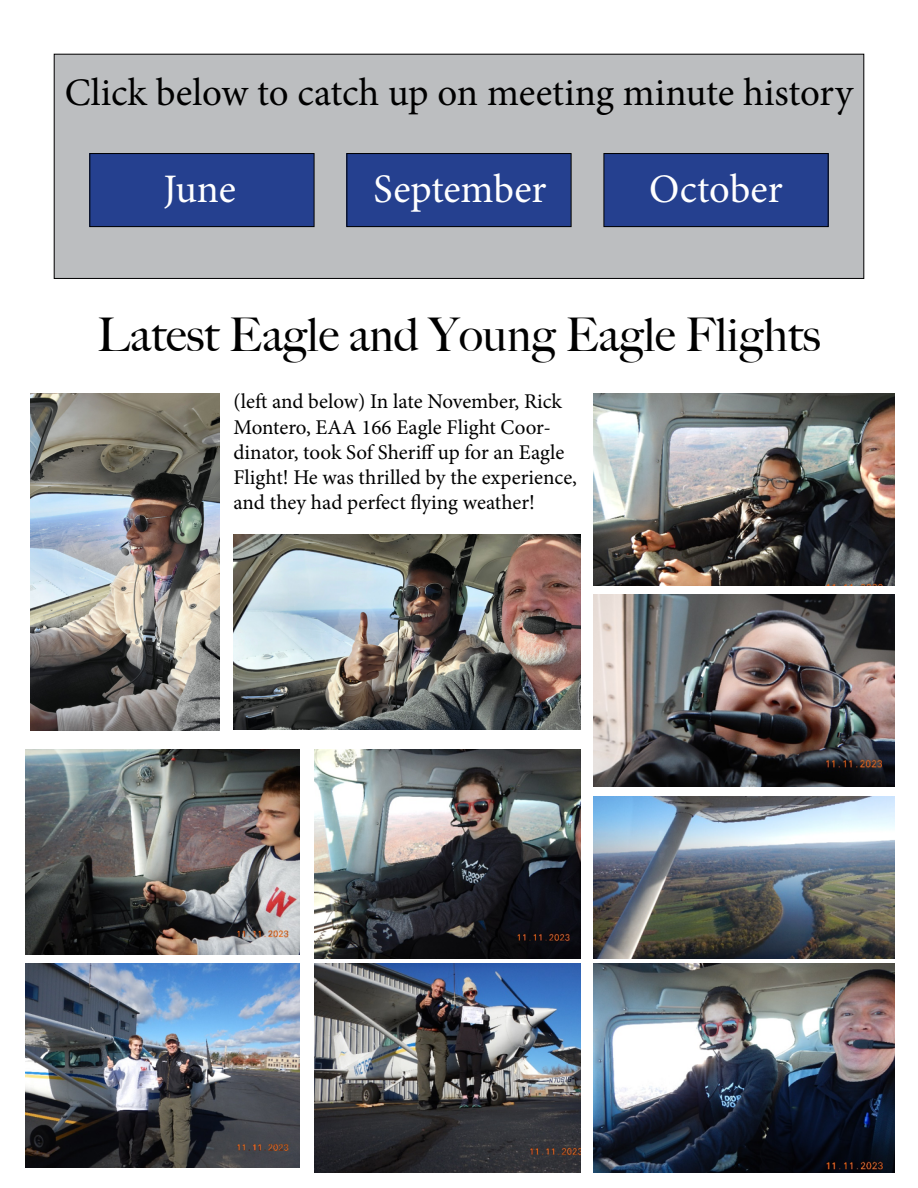
<style>
.page{position:relative;width:918px;height:1188px;background:#fff}
.page>*{position:absolute;margin:0;border:0;box-sizing:border-box;transform-origin:0 0}
.t1{font:500 46.5px "Big Caslon";color:#000}
.t2{font:40.5px "Minion Pro";color:#fff}
.t3{font:39px "Minion Pro";letter-spacing:-.005em;color:#000}
.t4{font:21px/25.2px "Minion Pro";color:#000}
</style>
<div class="page">
<div style="left:54px;top:54px;width:810px;height:224px;background:#bcbec0"></div>
<div style="left:54px;top:54px;width:810px;height:225px;border:1px solid #000"></div>
<div style="left:90px;top:154px;width:224px;height:73px;background:#25408f"></div>
<div style="left:90px;top:153px;width:224px;height:74px;border:1px solid #000"></div>
<div style="left:347px;top:154px;width:224px;height:73px;background:#25408f"></div>
<div style="left:347px;top:153px;width:224px;height:74px;border:1px solid #000"></div>
<div style="left:604px;top:154px;width:224px;height:73px;background:#25408f"></div>
<div style="left:604px;top:153px;width:224px;height:74px;border:1px solid #000"></div>
<img style="left:30px;top:393px;width:190px;height:337px">
<img style="left:234px;top:534px;width:346px;height:195px">
<img style="left:593px;top:393px;width:302px;height:192px">
<img style="left:593px;top:594px;width:302px;height:192px">
<img style="left:26px;top:750px;width:273px;height:204px">
<img style="left:26px;top:963px;width:273px;height:205px">
<img style="left:314px;top:750px;width:266px;height:209px">
<img style="left:593px;top:796px;width:302px;height:163px">
<img style="left:314px;top:963px;width:266px;height:210px">
<img style="left:593px;top:963px;width:302px;height:210px">
<h3 class="t3" style="left:65px;top:66px;width:790px">Click below to catch up on meeting minute history</h3>
<h2 class="t2" style="left:163px;top:162px;width:74px">June</h2>
<h2 class="t2" style="left:374px;top:162px;width:175px">September</h2>
<h2 class="t2" style="left:649px;top:162px;width:135px">October</h2>
<h1 class="t1" style="left:97px;top:297px;width:725px">Latest Eagle and Young Eagle Flights</h1>
<p class="t4" style="left:234px;top:389px;width:345px">(left and below) In late November, Rick Montero, EAA 166 Eagle Flight Coor&shy;dinator, took Sof Sheriff up for an Eagle Flight! He was thrilled by the experience, and they had perfect flying weather!</p>
</div>
